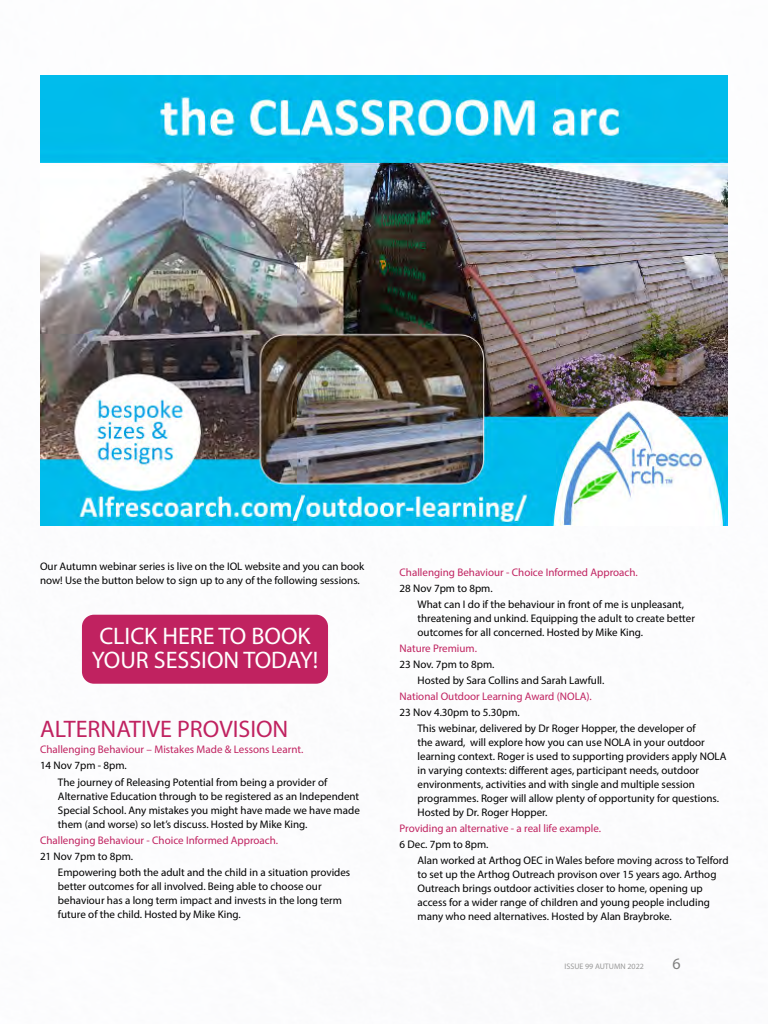
<style>
.page{position:relative;width:768px;height:1024px;background:#fff}
.page>*{position:absolute;margin:0;border:0;box-sizing:border-box;transform-origin:0 0}
.t1{font:24px/24px "Myriad Pro";color:#fff;text-align:center}
.t2{font:24px "Myriad Pro";color:#c02260}
.t3{font:16px "Myriad Pro";color:#808080}
.t4{font:11px/14px "Myriad Pro";color:#000}
.t5{font:11px "Myriad Pro";color:#c02260}
.t6{font:8px "Myriad Pro";color:#999}
</style>
<div class="page">
<img style="left:40px;top:75px;width:688px;height:451px">
<div style="left:82px;top:615px;width:246px;height:69px;background:#c02260;border-radius:12px"></div>
<p class="t4" style="left:40px;top:559px;width:326px">Our Autumn webinar series is live on the IOL website and you can book now! Use the button below to sign up to any of the following sessions.</p>
<h1 class="t1" style="left:92px;top:623px;width:228px">CLICK HERE TO BOOK<br>YOUR SESSION TODAY!</h1>
<h1 class="t2" style="left:40px;top:715px;width:250px">ALTERNATIVE PROVISION</h1>
<p class="t5" style="left:40px;top:743px;width:265px">Challenging Behaviour – Mistakes Made &amp; Lessons Learnt.</p>
<p class="t4" style="left:58px;top:758px;width:271px;line-height:16px;text-indent:-18px">14 Nov 7pm - 8pm.<br>The journey of Releasing Potential from being a provider of</p>
<p class="t4" style="left:58px;top:789px;width:303px;text-align:justify">Alternative Education through to be registered as an Independent Special School. Any mistakes you might have made we have made them (and worse) so let’s discuss. Hosted by Mike King.</p>
<p class="t5" style="left:40px;top:833px;width:240px">Challenging Behaviour - Choice Informed Approach.</p>
<p class="t4" style="left:58px;top:848px;width:294px;line-height:16px;text-indent:-18px">21 Nov 7pm to 8pm.<br>Empowering both the adult and the child in a situation provides</p>
<p class="t4" style="left:58px;top:879px;width:286px">better outcomes for all involved. Being able to choose our behaviour has a long term impact and invests in the long term future of the child. Hosted by Mike King.</p>
<p class="t5" style="left:400px;top:566px;width:240px">Challenging Behaviour - Choice Informed Approach.</p>
<p class="t4" style="left:418px;top:580px;width:268px;line-height:16px;text-indent:-18px">28 Nov 7pm to 8pm.<br>What can I do if the behaviour in front of me is unpleasant,</p>
<p class="t4" style="left:418px;top:611px;width:279px">threatening and unkind. Equipping the adult to create better outcomes for all concerned. Hosted by Mike King.</p>
<p class="t5" style="left:400px;top:642px;width:79px">Nature Premium.</p>
<p class="t4" style="left:418px;top:656px;width:188px;line-height:16px;text-indent:-18px">23 Nov. 7pm to 8pm.<br>Hosted by Sara Collins and Sarah Lawfull.</p>
<p class="t5" style="left:400px;top:690px;width:194px">National Outdoor Learning Award (NOLA).</p>
<p class="t4" style="left:418px;top:704px;width:280px;line-height:16px;text-indent:-18px">23 Nov 4.30pm to 5.30pm.<br>This webinar, delivered by Dr Roger Hopper, the developer of</p>
<p class="t4" style="left:418px;top:735px;width:310px">the award, will explore how you can use NOLA in your outdoor learning context. Roger is used to supporting providers apply NOLA in varying contexts: different ages, participant needs, outdoor environments, activities and with single and multiple session programmes. Roger will allow plenty of opportunity for questions.<br>Hosted by Dr. Roger Hopper.</p>
<p class="t5" style="left:400px;top:822px;width:203px">Providing an alternative - a real life example.</p>
<p class="t4" style="left:418px;top:837px;width:313px;line-height:16px;text-indent:-18px">6 Dec. 7pm to 8pm.<br>Alan worked at Arthog OEC in Wales before moving across to Telford</p>
<p class="t4" style="left:418px;top:868px;width:300px">to set up the Arthog Outreach provison over 15 years ago. Arthog Outreach brings outdoor activities closer to home, opening up access for a wider range of children and young people including many who need alternatives. Hosted by Alan Braybroke.</p>
<p class="t6" style="left:565px;top:962px;width:81px">ISSUE 99 AUTUMN 2022</p>
<h2 class="t3" style="left:673px;top:954px;width:10px">6</h2>
</div>
